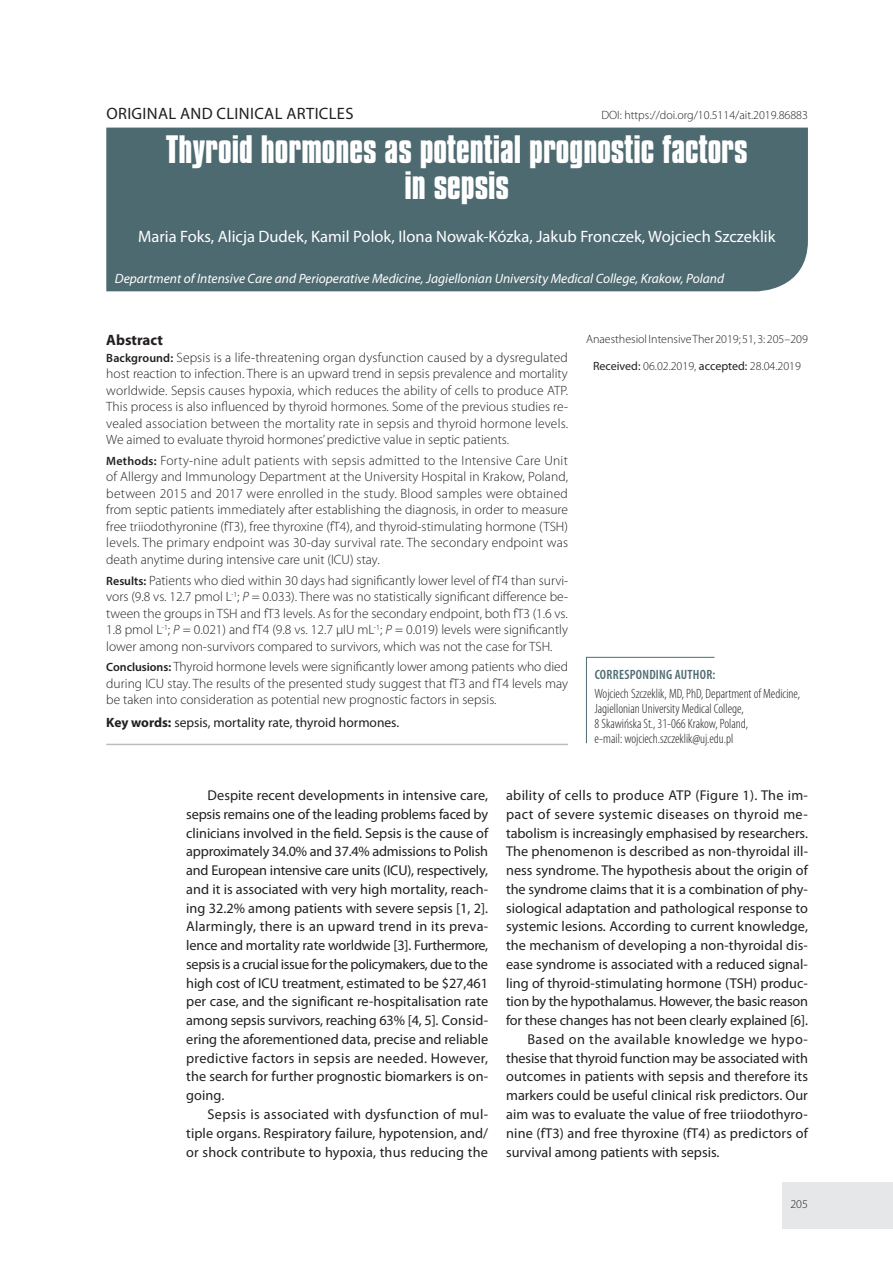
<style>
.page{position:relative;width:893px;height:1263px;background:#fff}
.page>*{position:absolute;margin:0;border:0;box-sizing:border-box;transform-origin:0 0}
.t1{font:700 33px/36px "Compacta PL";color:#fff;text-align:center}
.t2{font:16.5px "Myriad Pro";color:#fff}
.t3{font:16.5px "Myriad Pro";letter-spacing:.02em;color:#231f20}
.t4{font:700 15px "Myriad Pro";color:#231f20}
.t5{font:14.25px/18.8px "Myriad Pro";letter-spacing:.005em;color:#231f20;text-align:justify}
.t6{font:14.25px "Myriad Pro";letter-spacing:-.015em;color:#231f20}
.t7{font:14.25px "Myriad Pro";letter-spacing:.025em;color:#231f20}
.t8{font:14.25px "Myriad Pro";letter-spacing:.03em;color:#231f20}
.t9{font:300 13.5px/16.5px "Myriad Pro";color:#231f20;text-align:justify}
.t10{font:300 condensed 13.5px/15px "Myriad Pro";color:#231f20}
.t11{font:italic 13.5px "Myriad Pro";color:#fff}
.t12{font:13.5px "Myriad Pro";color:#231f20}
.t13{font:600 condensed 13.5px "Myriad Pro";letter-spacing:.02em;color:#4e6a71}
.t14{font:300 12px "Myriad Pro";color:#231f20}
.s1{font-weight:600;font-size:12px}
.s2{font-style:italic}
.s3{font-weight:700}
.s4{font-weight:400}
</style>
<div class="page">
<div style="left:782px;top:1182px;width:111px;height:47px;background:#e6e7e9"></div>
<div style="left:106px;top:128px;width:702px;height:163px;background:#4e6a71"></div>
<svg style="left:586px;top:656px;width:129px;height:88px"></svg>
<hr style="left:106px;top:744px;width:462px;height:1px;background:#bcbdc0">
<p class="t3" style="left:106px;top:103px;width:249px">ORIGINAL AND CLINICAL ARTICLES</p>
<p class="t14" style="left:601px;top:108px;width:208px">DOI: https://doi.org/10.5114/ait.2019.86883</p>
<h1 class="t1" style="left:166px;top:132px;width:583px">Thyroid hormones as potential prognostic factors in sepsis</h1>
<p class="t2" style="left:138px;top:227px;width:639px">Maria Foks, Alicja Dudek, Kamil Polok, Ilona Nowak-Kózka, Jakub Fronczek, Wojciech Szczeklik</p>
<p class="t11" style="left:115px;top:270px;width:611px">Department of Intensive Care and Perioperative Medicine, Jagiellonian University Medical College, Krakow, Poland</p>
<p class="t4" style="left:106px;top:330px;width:58px">Abstract</p>
<p class="t9" style="left:106px;top:349px;width:463px"><span class="s1">Background:</span> Sepsis is a life-threatening organ dysfunction caused by a dysregulated host reaction to infection. There is an upward trend in sepsis prevalence and mortality worldwide. Sepsis causes hypoxia, which reduces the ability of cells to produce ATP.<br>This process is also influenced by thyroid hormones. Some of the previous studies re&shy;vealed association between the mortality rate in sepsis and thyroid hormone levels.<br>We aimed to evaluate thyroid hormones’ predictive value in septic patients.</p>
<p class="t9" style="left:106px;top:452px;width:463px"><span class="s1">Methods:</span> Forty-nine adult patients with sepsis admitted to the Intensive Care Unit of Allergy and Immunology Department at the University Hospital in Krakow, Poland, between 2015 and 2017 were enrolled in the study. Blood samples were obtained from septic patients immediately after establishing the diagnosis, in order to measure free triiodothyronine (fT3), free thyroxine (fT4), and thyroid-stimulating hormone (TSH) levels. The primary endpoint was 30-day survival rate. The secondary endpoint was death anytime during intensive care unit (ICU) stay.</p>
<p class="t9" style="left:106px;top:572px;width:463px"><span class="s1">Results:</span> Patients who died within 30 days had significantly lower level of fT4 than survi&shy;vors (9.8 vs. 12.7 pmol L<sup>-1</sup>; <span class="s2">P</span> = 0.033). There was no statistically significant difference be&shy;tween the groups in TSH and fT3 levels. As for the secondary endpoint, both fT3 (1.6 vs.<br>1.8 pmol L<sup>-1</sup>; <span class="s2">P</span> = 0.021) and fT4 (9.8 vs. 12.7 µIU mL<sup>-1</sup>; <span class="s2">P</span> = 0.019) levels were significantly lower among non-survivors compared to survivors, which was not the case for TSH.</p>
<p class="t9" style="left:106px;top:658px;width:463px"><span class="s1">Conclusions:</span> Thyroid hormone levels were significantly lower among patients who died during ICU stay. The results of the presented study suggest that fT3 and fT4 levels may be taken into consideration as potential new prognostic factors in sepsis.</p>
<p class="t12" style="left:106px;top:714px;width:294px"><span class="s3">Key words:</span> sepsis, mortality rate, thyroid hormones.</p>
<p class="t14" style="left:586px;top:332px;width:223px">Anaesthesiol Intensive Ther 2019; 51, 3: 205–209</p>
<p class="t14" style="left:593px;top:359px;width:209px"><span class="s4">Received:</span> 06.02.2019, <span class="s4">accepted:</span> 28.04.2019</p>
<p class="t13" style="left:595px;top:666px;width:122px">CORRESPONDING AUTHOR:</p>
<p class="t10" style="left:595px;top:686px;width:207px">Wojciech Szczeklik, MD, PhD, Department of Medicine, Jagiellonian University Medical College,<br>8 Skawińska St., 31-066 Krakow, Poland,<br>e-mail: wojciech.szczeklik@uj.edu.pl</p>
<p class="t5" style="left:186px;top:786px;width:303px;text-indent:21px">Despite recent developments in intensive care, sepsis remains one of the leading problems faced by clinicians involved in the field. Sepsis is the cause of approximately 34.0% and 37.4% admissions to Polish and European intensive care units (ICU), respectively, and it is associated with very high mortality, reach&shy;ing 32.2% among patients with severe sepsis [1, 2].<br>Alarmingly, there is an upward trend in its preva&shy;lence and mortality rate worldwide [3]. Furthermore, sepsis is a crucial issue for the policymakers, due to the high cost of ICU treatment, estimated to be $27,461 per case, and the significant re-hospitalisation rate among sepsis survivors, reaching 63% [4, 5]. Consid&shy;ering the aforementioned data, precise and reliable predictive factors in sepsis are needed. However, the search for further prognostic biomarkers is on&shy;going.</p>
<p class="t5" style="left:186px;top:1104px;width:303px;text-indent:21px">Sepsis is associated with dysfunction of mul&shy;tiple organs. Respiratory failure, hypotension, and/ or shock contribute to hypoxia, thus reducing the</p>
<p class="t5" style="left:506px;top:786px;width:303px">ability of cells to produce ATP (Figure 1). The im-</p>
<p class="t7" style="left:506px;top:805px;width:303px">pact of severe systemic diseases on thyroid me-</p>
<p class="t5" style="left:506px;top:823px;width:303px">tabolism is increasingly emphasised by researchers.</p>
<p class="t5" style="left:506px;top:842px;width:303px">The phenomenon is described as non-thyroidal ill-</p>
<p class="t5" style="left:506px;top:861px;width:303px">ness syndrome. The hypothesis about the origin of</p>
<p class="t5" style="left:506px;top:879px;width:302px">the syndrome claims that it is a combination of phy-</p>
<p class="t5" style="left:506px;top:898px;width:303px">siological adaptation and pathological response to</p>
<p class="t5" style="left:506px;top:917px;width:303px">systemic lesions. According to current knowledge,</p>
<p class="t5" style="left:506px;top:936px;width:303px">the mechanism of developing a non-thyroidal dis-</p>
<p class="t5" style="left:506px;top:954px;width:303px">ease syndrome is associated with a reduced signal-</p>
<p class="t5" style="left:506px;top:973px;width:303px">ling of thyroid-stimulating hormone (TSH) produc-</p>
<p class="t6" style="left:506px;top:993px;width:303px">tion by the hypothalamus. However, the basic reason</p>
<p class="t5" style="left:506px;top:1011px;width:303px">for these changes has not been clearly explained [6].</p>
<p class="t8" style="left:527px;top:1030px;width:281px">Based on the available knowledge we hypo-</p>
<p class="t5" style="left:506px;top:1048px;width:303px">thesise that thyroid function may be associated with</p>
<p class="t5" style="left:506px;top:1067px;width:303px">outcomes in patients with sepsis and therefore its</p>
<p class="t5" style="left:506px;top:1086px;width:303px">markers could be useful clinical risk predictors. Our</p>
<p class="t5" style="left:506px;top:1104px;width:303px">aim was to evaluate the value of free triiodothyro-</p>
<p class="t5" style="left:506px;top:1123px;width:303px">nine (fT3) and free thyroxine (fT4) as predictors of</p>
<p class="t5" style="left:506px;top:1142px;width:215px">survival among patients with sepsis.</p>
<p class="t14" style="left:790px;top:1197px;width:19px">205</p>
</div>
